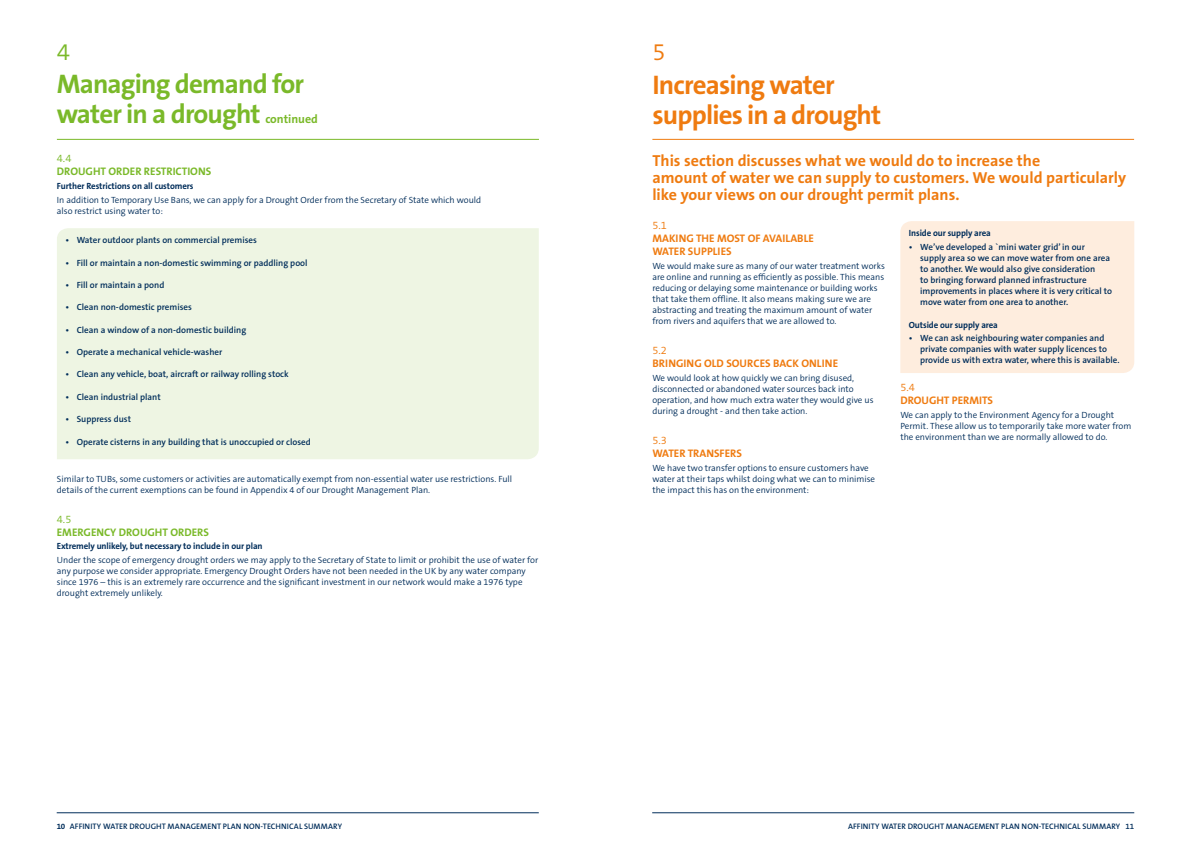
<style>
.page{position:relative;width:1191px;height:842px;background:#fff}
.page>*{position:absolute;margin:0;border:0;box-sizing:border-box;transform-origin:0 0}
.t1{font:700 27px/30px "The Sans B7";letter-spacing:-.03em;color:#ef7b10}
.t2{font:700 27px/30px "The Sans B7";letter-spacing:-.03em;color:#7ab929}
.t3{font:300 24px "The Sans B4";color:#ef7b10}
.t4{font:300 24px "The Sans B4";color:#7ab929}
.t5{font:700 16px/17px "The Sans B7";color:#ef7b10}
.t6{font:700 12px "The Sans B7";color:#7ab929}
.t7{font:700 11px/13px "The Sans B7";color:#ef7b10}
.t8{font:700 11px "The Sans B7";color:#7ab929}
.t9{font:300 11px "The Sans B4";color:#ef7b10}
.t10{font:300 11px "The Sans B4";color:#7ab929}
.t11{font:300 9px/11px "The Sans B4";color:#002d5a}
.t12{font:600 9px/11px "The Sans B6";color:#002d5a}
.t13{font:700 9px "The Sans B7";letter-spacing:-.01em;color:#002d5a}
.t14{font:600 8px "The Sans B6";letter-spacing:.01em;color:#002d5a}
.s1{font-family:"The Sans B7";font-weight:700}
</style>
<div class="page">
<hr style="left:652px;top:139px;width:482px;height:1px;background:#ef7b10">
<hr style="left:57px;top:812px;width:482px;height:1px;background:#002d5a">
<div style="left:900px;top:221px;width:234px;height:152px;background:#feedde"></div>
<div style="left:57px;top:228px;width:482px;height:231px;background:#eef5e3"></div>
<hr style="left:57px;top:139px;width:482px;height:1px;background:#7ab929">
<hr style="left:652px;top:812px;width:482px;height:1px;background:#002d5a">
<h2 class="t4" style="left:57px;top:39px;width:15px">4</h2>
<h2 class="t3" style="left:652px;top:40px;width:15px">5</h2>
<h1 class="t2" style="left:57px;top:70px;width:249px">Managing demand for water in a drought</h1>
<h3 class="t6" style="left:265px;top:113px;width:54px">continued</h3>
<h1 class="t1" style="left:652px;top:71px;width:230px">Increasing water supplies in a drought</h1>
<p class="t10" style="left:57px;top:153px;width:16px">4.4</p>
<p class="t8" style="left:57px;top:166px;width:156px">DROUGHT ORDER RESTRICTIONS</p>
<p class="t13" style="left:57px;top:182px;width:138px">Further Restrictions on all customers</p>
<p class="t11" style="left:57px;top:195px;width:426px">In addition to Temporary Use Bans, we can apply for a Drought Order from the Secretary of State which would also restrict using water to:</p>
<p class="t12" style="left:65px;top:235px;width:193px">• Water outdoor plants on commercial premises</p>
<p class="t12" style="left:65px;top:258px;width:244px">• Fill or maintain a non-domestic swimming or paddling pool</p>
<p class="t12" style="left:65px;top:280px;width:100px">• Fill or maintain a pond</p>
<p class="t12" style="left:65px;top:302px;width:128px">• Clean non-domestic premises</p>
<p class="t12" style="left:65px;top:325px;width:182px">• Clean a window of a non-domestic building</p>
<p class="t12" style="left:65px;top:347px;width:158px">• Operate a mechanical vehicle-washer</p>
<p class="t12" style="left:65px;top:369px;width:225px">• Clean any vehicle, boat, aircraft or railway rolling stock</p>
<p class="t12" style="left:65px;top:392px;width:97px">• Clean industrial plant</p>
<p class="t12" style="left:65px;top:414px;width:67px">• Suppress dust</p>
<p class="t12" style="left:65px;top:436px;width:247px">• Operate cisterns in any building that is unoccupied or closed</p>
<p class="t11" style="left:57px;top:473px;width:457px">Similar to TUBs, some customers or activities are automatically exempt from non-essential water use restrictions. Full details of the current exemptions can be found in Appendix 4 of our Drought Management Plan.</p>
<p class="t10" style="left:57px;top:513px;width:16px">4.5</p>
<p class="t8" style="left:57px;top:526px;width:154px">EMERGENCY DROUGHT ORDERS</p>
<p class="t13" style="left:57px;top:542px;width:207px">Extremely unlikely, but necessary to include in our plan</p>
<p class="t11" style="left:57px;top:555px;width:483px">Under the scope of emergency drought orders we may apply to the Secretary of State to limit or prohibit the use of water for any purpose we consider appropriate. Emergency Drought Orders have not been needed in the UK by any water company since 1976 – this is an extremely rare occurrence and the significant investment in our network would make a 1976 type drought extremely unlikely.</p>
<h3 class="t5" style="left:652px;top:153px;width:475px">This section discusses what we would do to increase the<br>amount of water we can supply to customers. We would particularly like your views on our drought permit plans.</h3>
<p class="t9" style="left:652px;top:220px;width:16px">5.1</p>
<p class="t7" style="left:652px;top:232px;width:163px">MAKING THE MOST OF AVAILABLE<br>WATER SUPPLIES</p>
<p class="t11" style="left:652px;top:261px;width:234px">We would make sure as many of our water treatment works are online and running as efficiently as possible. This means reducing or delaying some maintenance or building works that take them offline. It also means making sure we are abstracting and treating the maximum amount of water from rivers and aquifers that we are allowed to.</p>
<p class="t9" style="left:652px;top:345px;width:16px">5.2</p>
<p class="t7" style="left:652px;top:357px;width:187px">BRINGING OLD SOURCES BACK ONLINE</p>
<p class="t11" style="left:652px;top:373px;width:223px">We would look at how quickly we can bring disused, disconnected or abandoned water sources back into operation, and how much extra water they would give us during a drought - and then take action.</p>
<p class="t9" style="left:652px;top:435px;width:16px">5.3</p>
<p class="t7" style="left:652px;top:447px;width:91px">WATER TRANSFERS</p>
<p class="t11" style="left:652px;top:463px;width:224px">We have two transfer options to ensure customers have water at their taps whilst doing what we can to minimise the impact this has on the environment:</p>
<p class="t13" style="left:909px;top:229px;width:84px">Inside our supply area</p>
<p class="t12" style="left:920px;top:242px;width:193px;text-indent:-11px">• We’ve developed a `mini water grid’ in our supply area so we can move water from one area to another. We would also give consideration<br>to bringing forward planned infrastructure improvements in places where it is very critical to move water from one area to another.</p>
<p class="t13" style="left:909px;top:320px;width:91px">Outside our supply area</p>
<p class="t12" style="left:920px;top:333px;width:201px;text-indent:-11px">• We can ask neighbouring water companies and private companies with water supply licences to provide us with extra water, where this is available.</p>
<p class="t9" style="left:900px;top:381px;width:16px">5.4</p>
<p class="t7" style="left:900px;top:394px;width:94px">DROUGHT PERMITS</p>
<p class="t11" style="left:900px;top:409px;width:233px">We can apply to the Environment Agency for a Drought<br>Permit. These allow us to temporarily take more water from the environment than we are normally allowed to do.</p>
<p class="t14" style="left:57px;top:822px;width:287px"><span class="s1">10</span> AFFINITY WATER DROUGHT MANAGEMENT PLAN NON-TECHNICAL SUMMARY</p>
<p class="t14" style="left:848px;top:822px;width:288px">AFFINITY WATER DROUGHT MANAGEMENT PLAN NON-TECHNICAL SUMMARY 11</p>
</div>
